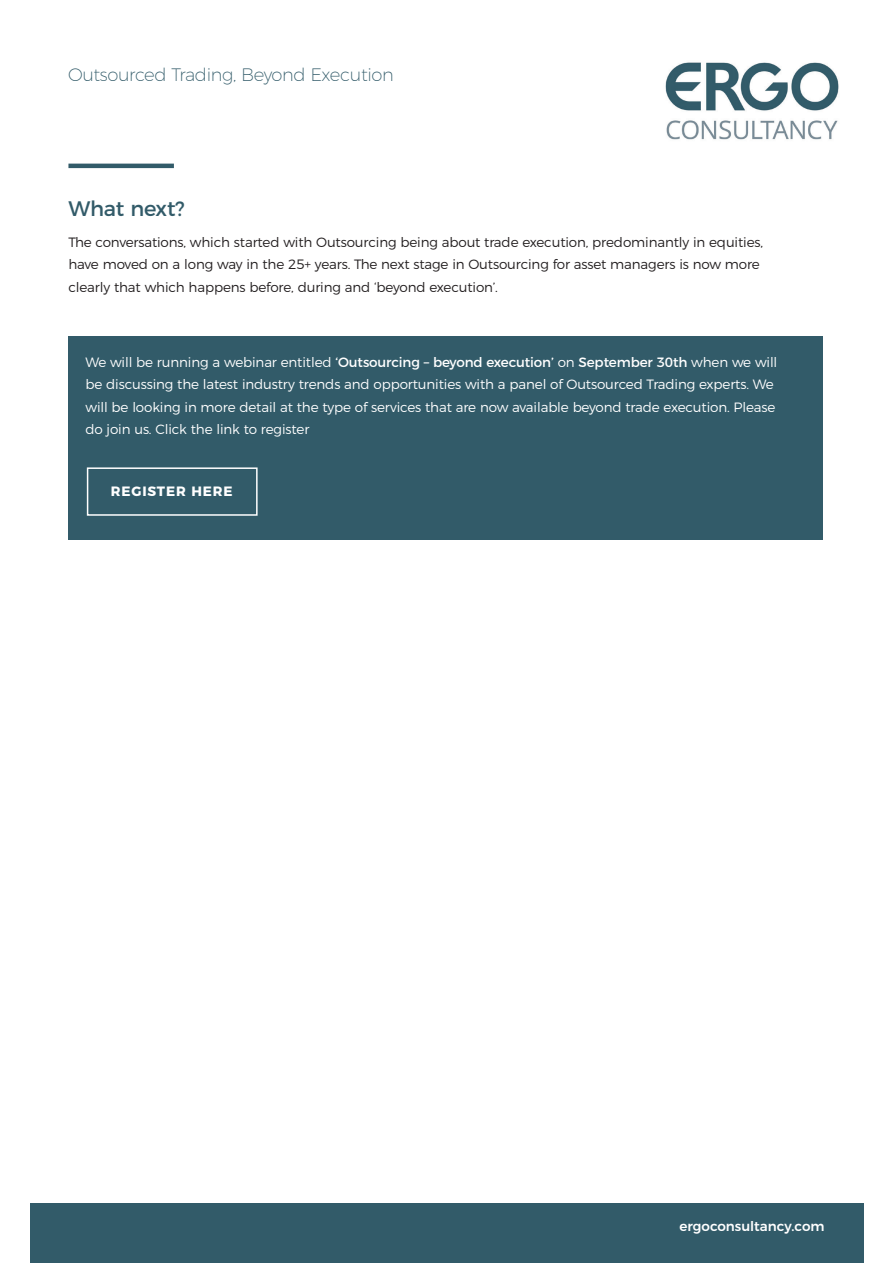
<style>
.page{position:relative;width:893px;height:1263px;background:#fff}
.page>*{position:absolute;margin:0;border:0;box-sizing:border-box;transform-origin:0 0}
.t1{font:21px "Montserrat";letter-spacing:-.01em;color:#325b69}
.t2{font:200 18px "Montserrat";letter-spacing:-.02em;color:#325b69}
.t3{font:300 13.5px/22.5px "Montserrat";letter-spacing:-.01em;color:#fff}
.t4{font:300 13.5px/22.5px "Montserrat";letter-spacing:-.01em;color:#231f20}
.t5{font:500 13.5px "Montserrat";color:#fff}
.t6{font:700 13.5px "Montserrat";letter-spacing:.06em;color:#fff}
.s1{font-weight:400}
</style>
<div class="page">
<img style="left:665px;top:62px;width:174px;height:78px">
<div style="left:30px;top:1203px;width:833px;height:60px;background:#325b69"></div>
<div style="left:68px;top:337px;width:754px;height:203px;background:#325b69"></div>
<div style="left:87px;top:467px;width:171px;height:49px;border:2px solid #fff"></div>
<hr style="left:68px;top:164px;width:106px;height:4px;background:#325b69">
<h2 class="t2" style="left:68px;top:61px;width:327px">Outsourced Trading, Beyond Execution</h2>
<h1 class="t1" style="left:68px;top:192px;width:118px">What next?</h1>
<p class="t4" style="left:68px;top:230px;width:696px">The conversations, which started with Outsourcing being about trade execution, predominantly in equities, have moved on a long way in the 25+ years. The next stage in Outsourcing for asset managers is now more clearly that which happens before, during and ‘beyond execution’.</p>
<p class="t3" style="left:85px;top:349px;width:693px">We will be running a webinar entitled <span class="s1">‘Outsourcing – beyond execution’</span> on <span class="s1">September 30th</span> when we will be discussing the latest industry trends and opportunities with a panel of Outsourced Trading experts. We will be looking in more detail at the type of services that are now available beyond trade execution. Please do join us. Click the link to register</p>
<p class="t6" style="left:111px;top:480px;width:123px">REGISTER HERE</p>
<p class="t5" style="left:679px;top:1216px;width:147px">ergoconsultancy.com</p>
</div>
